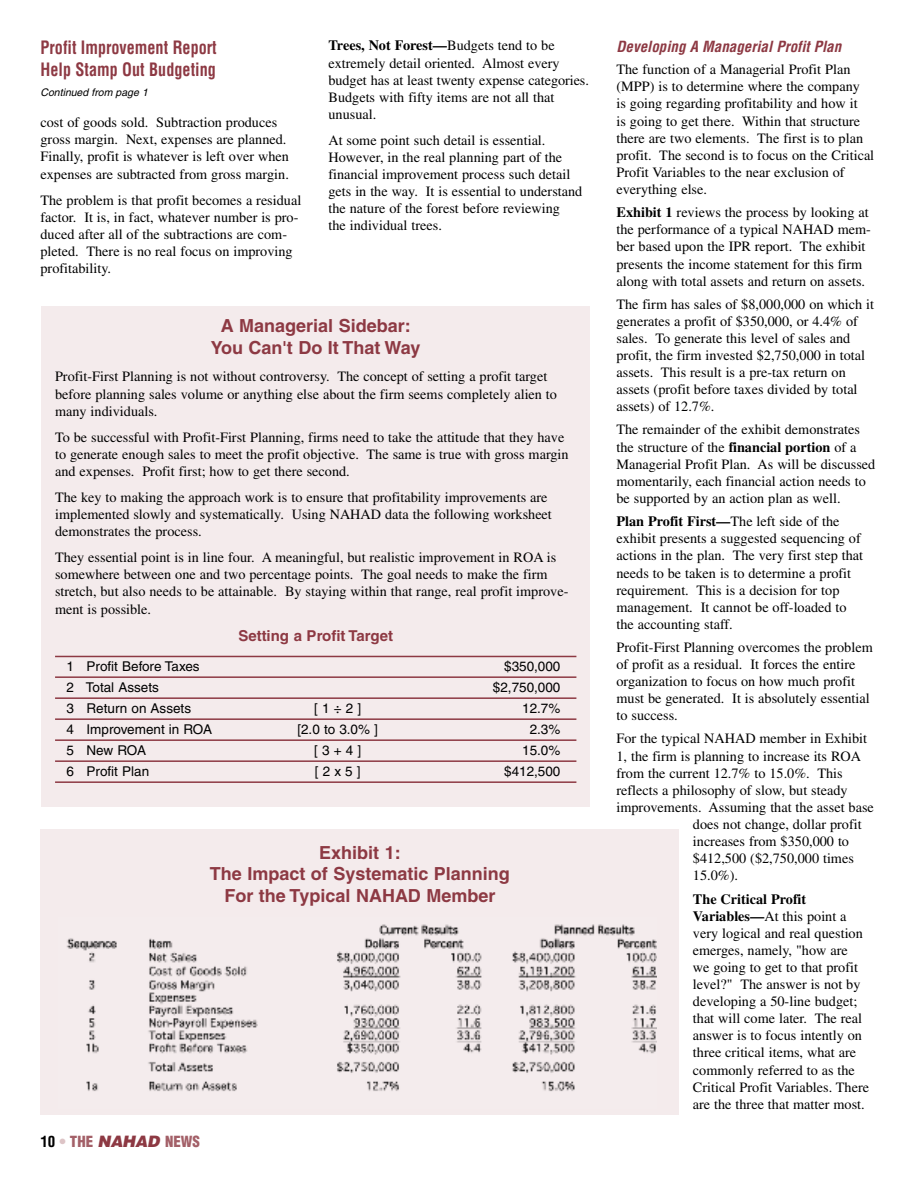
<style>
.page{position:relative;width:918px;height:1188px;background:#fff}
.page>*{position:absolute;margin:0;border:0;box-sizing:border-box;transform-origin:0 0}
.t1{font:700 18px/21.6px "Helvetica";color:#8d3943;text-align:center}
.t2{font:700 condensed 18px/21.6px "Helvetica";color:#8d3943;scale:.9 1}
.t3{font:italic 700 condensed 15px "Helvetica";color:#8d3943}
.t4{font:700 15px "Helvetica";color:#8d3943}
.t5{font:900 condensed 15px "Helvetica";color:#a36068}
.t6{font:14.25px/17.1px "Times";color:#000}
.t7{font:13.5px "Helvetica";color:#000}
.t8{font:italic 10.5px "Helvetica";color:#000}
.s1{font-weight:700}
.s2{font-weight:700;color:#000}
.s3{font-weight:700;color:#ddc4c6}
.s4{font-style:italic;font-stretch:normal;font-size:15.75px;color:#8d3943}
</style>
<div class="page">
<div style="left:40px;top:829px;width:639px;height:286px;background:#f4ebec"></div>
<div style="left:42px;top:306px;width:548px;height:501px;background:#f4ebec"></div>
<hr style="left:55px;top:656px;width:521px;height:1px;background:#8d3943">
<hr style="left:55px;top:676px;width:521px;height:2px;background:#8d3943">
<hr style="left:55px;top:697px;width:521px;height:2px;background:#8d3943">
<hr style="left:55px;top:718px;width:521px;height:2px;background:#8d3943">
<hr style="left:55px;top:739px;width:521px;height:2px;background:#8d3943">
<hr style="left:55px;top:760px;width:521px;height:2px;background:#8d3943">
<hr style="left:55px;top:781px;width:521px;height:2px;background:#8d3943">
<img style="left:66px;top:924px;width:591px;height:167px">
<p class="t2" style="left:41px;top:37px;width:197px">Profit Improvement Report<br>Help Stamp Out Budgeting</p>
<p class="t8" style="left:40px;top:88px;width:109px">Continued from page 1</p>
<p class="t6" style="left:40px;top:115px;width:250px">cost of goods sold. Subtraction produces gross margin. Next, expenses are planned.<br>Finally, profit is whatever is left over when expenses are subtracted from gross margin.</p>
<p class="t6" style="left:40px;top:193px;width:262px">The problem is that profit becomes a residual factor. It is, in fact, whatever number is pro&shy;duced after all of the subtractions are com&shy;pleted. There is no real focus on improving profitability.</p>
<p class="t6" style="left:328px;top:39px;width:262px"><span class="s1">Trees, Not Forest—</span>Budgets tend to be extremely detail oriented. Almost every budget has at least twenty expense categories.<br>Budgets with fifty items are not all that unusual.</p>
<p class="t6" style="left:328px;top:133px;width:255px">At some point such detail is essential.<br>However, in the real planning part of the financial improvement process such detail gets in the way. It is essential to understand the nature of the forest before reviewing<br>the individual trees.</p>
<p class="t1" style="left:211px;top:317px;width:211px">A Managerial Sidebar:<br>You Can't Do It That Way</p>
<p class="t6" style="left:55px;top:370px;width:504px">Profit-First Planning is not without controversy. The concept of setting a profit target before planning sales volume or anything else about the firm seems completely alien to many individuals.</p>
<p class="t6" style="left:55px;top:430px;width:515px">To be successful with Profit-First Planning, firms need to take the attitude that they have to generate enough sales to meet the profit objective. The same is true with gross margin and expenses. Profit first; how to get there second.</p>
<p class="t6" style="left:55px;top:490px;width:498px">The key to making the approach work is to ensure that profitability improvements are implemented slowly and systematically. Using NAHAD data the following worksheet demonstrates the process.</p>
<p class="t6" style="left:55px;top:550px;width:515px">They essential point is in line four. A meaningful, but realistic improvement in ROA is somewhere between one and two percentage points. The goal needs to make the firm stretch, but also needs to be attainable. By staying within that range, real profit improve&shy;ment is possible.</p>
<p class="t4" style="left:238px;top:630px;width:156px">Setting a Profit Target</p>
<p class="t7" style="left:67px;top:661px;width:135px">1 Profit Before Taxes</p>
<p class="t7" style="left:504px;top:661px;width:58px">$350,000</p>
<p class="t7" style="left:67px;top:682px;width:94px">2 Total Assets</p>
<p class="t7" style="left:493px;top:682px;width:69px">$2,750,000</p>
<p class="t7" style="left:67px;top:703px;width:126px">3 Return on Assets</p>
<p class="t7" style="left:314px;top:703px;width:48px">[1÷2]</p>
<p class="t7" style="left:522px;top:703px;width:40px">12.7%</p>
<p class="t7" style="left:67px;top:724px;width:147px">4 Improvement in ROA</p>
<p class="t7" style="left:297px;top:724px;width:82px">[2.0 to 3.0% ]</p>
<p class="t7" style="left:530px;top:724px;width:32px">2.3%</p>
<p class="t7" style="left:67px;top:745px;width:81px">5 New ROA</p>
<p class="t7" style="left:314px;top:745px;width:48px">[3+4]</p>
<p class="t7" style="left:522px;top:745px;width:40px">15.0%</p>
<p class="t7" style="left:67px;top:766px;width:84px">6 Profit Plan</p>
<p class="t7" style="left:315px;top:766px;width:47px">[2x5]</p>
<p class="t7" style="left:504px;top:766px;width:58px">$412,500</p>
<p class="t1" style="left:210px;top:843px;width:301px">Exhibit 1:<br>The Impact of Systematic Planning<br>For the Typical NAHAD Member</p>
<p class="t5" style="left:40px;top:1133px;width:161px"><span class="s2">10</span> <span class="s3">•</span> THE <span class="s4">NAHAD</span> NEWS</p>
<p class="t3" style="left:616px;top:38px;width:226px">Developing A Managerial Profit Plan</p>
<p class="t6" style="left:616px;top:62px;width:259px">The function of a Managerial Profit Plan (MPP) is to determine where the company<br>is going regarding profitability and how it<br>is going to get there. Within that structure there are two elements. The first is to plan profit. The second is to focus on the Critical Profit Variables to the near exclusion of everything else.</p>
<p class="t6" style="left:616px;top:205px;width:256px"><span class="s1">Exhibit 1</span> reviews the process by looking at the performance of a typical NAHAD mem&shy;ber based upon the IPR report. The exhibit presents the income statement for this firm along with total assets and return on assets.</p>
<p class="t6" style="left:616px;top:297px;width:259px">The firm has sales of $8,000,000 on which it generates a profit of $350,000, or 4.4% of sales. To generate this level of sales and profit, the firm invested $2,750,000 in total assets. This result is a pre-tax return on assets (profit before taxes divided by total assets) of 12.7%.</p>
<p class="t6" style="left:616px;top:423px;width:260px">The remainder of the exhibit demonstrates the structure of the <span class="s1">financial portion</span> of a Managerial Profit Plan. As will be discussed momentarily, each financial action needs to be supported by an action plan as well.</p>
<p class="t6" style="left:616px;top:514px;width:248px"><span class="s1">Plan Profit First—</span>The left side of the exhibit presents a suggested sequencing of actions in the plan. The very first step that needs to be taken is to determine a profit requirement. This is a decision for top management. It cannot be off-loaded to the accounting staff.</p>
<p class="t6" style="left:616px;top:640px;width:258px">Profit-First Planning overcomes the problem of profit as a residual. It forces the entire organization to focus on how much profit must be generated. It is absolutely essential to success.</p>
<p class="t6" style="left:616px;top:732px;width:252px">For the typical NAHAD member in Exhibit</p>
<p class="t6" style="left:616px;top:749px;width:246px">1, the firm is planning to increase its ROA</p>
<p class="t6" style="left:616px;top:766px;width:228px">from the current 12.7% to 15.0%. This</p>
<p class="t6" style="left:616px;top:783px;width:233px">reflects a philosophy of slow, but steady</p>
<p class="t6" style="left:616px;top:800px;width:259px">improvements. Assuming that the asset base</p>
<p class="t6" style="left:693px;top:817px;width:170px">does not change, dollar profit</p>
<p class="t6" style="left:693px;top:834px;width:158px">increases from $350,000 to</p>
<p class="t6" style="left:693px;top:851px;width:163px">$412,500 ($2,750,000 times</p>
<p class="t6" style="left:693px;top:868px;width:47px">15.0%).</p>
<p class="t6" style="left:693px;top:892px;width:178px"><span class="s1">The Critical Profit<br>Variables—</span>At this point a very logical and real question emerges, namely, "how are<br>we going to get to that profit level?" The answer is not by developing a 50-line budget; that will come later. The real answer is to focus intently on three critical items, what are commonly referred to as the<br>Critical Profit Variables. There are the three that matter most.</p>
</div>
